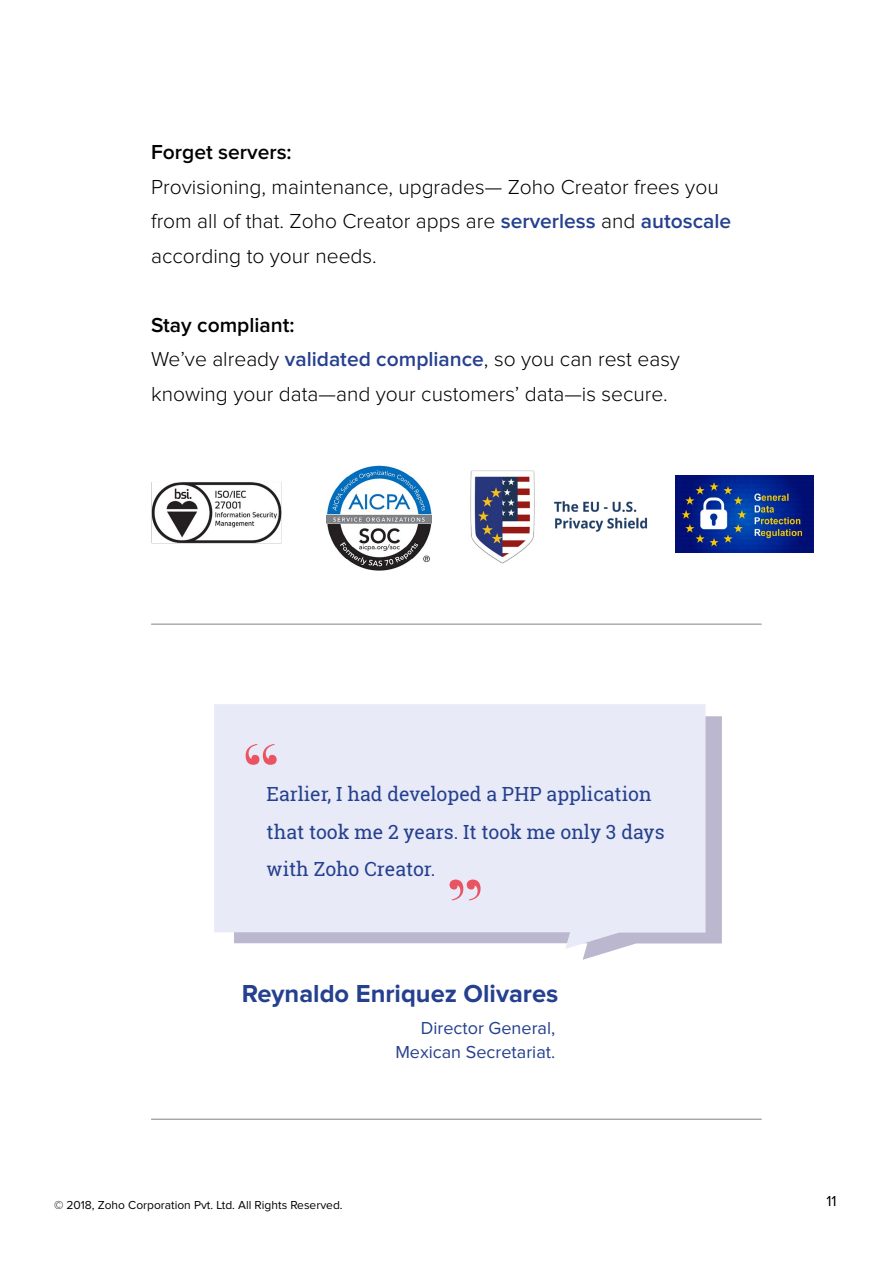
<style>
.page{position:relative;width:893px;height:1263px;background:#fff}
.page>*{position:absolute;margin:0;border:0;box-sizing:border-box;transform-origin:0 0}
.t1{font:700 72px "Bodoni Svty Two ITCTT";color:#ea5361}
.t2{font:700 25.5px "Proxima Nova";color:#25408f}
.t3{font:300 21px/34.5px "Proxima Nova";color:#000}
.t4{font:600 21px "Proxima Nova";color:#000}
.t5{font:19.5px/37.5px "Roboto Slab";color:#25408f}
.t6{font:18px "Proxima Nova";color:#25408f}
.t7{font:15px "Proxima Nova";color:#000}
.t8{font:12px "Proxima Nova";color:#000}
.s1{font-weight:600;color:#25408f}
</style>
<div class="page">
<img style="left:151px;top:482px;width:131px;height:62px">
<img style="left:326px;top:466px;width:105px;height:104px">
<img style="left:470px;top:470px;width:178px;height:93px">
<img style="left:676px;top:475px;width:138px;height:78px">
<hr style="left:151px;top:624px;width:611px;height:1px;background:#000">
<svg style="left:582px;top:716px;width:140px;height:244px;fill:#bab7ce"></svg>
<div style="left:214px;top:704px;width:491px;height:245px;background:#e8ebf7"></div>
<hr style="left:151px;top:1119px;width:611px;height:1px;background:#000">
<p class="t4" style="left:151px;top:142px;width:142px">Forget servers:</p>
<p class="t3" style="left:151px;top:170px;width:582px">Provisioning, maintenance, upgrades— Zoho Creator frees you from all of that. Zoho Creator apps are <span class="s1">serverless</span> and <span class="s1">autoscale </span>according to your needs.</p>
<p class="t4" style="left:151px;top:315px;width:145px">Stay compliant:</p>
<p class="t3" style="left:151px;top:343px;width:530px">We’ve already <span class="s1">validated compliance</span>, so you can rest easy</p>
<p class="t3" style="left:151px;top:377px;width:518px">knowing your data—and your customers’ data—is secure.</p>
<p class="t1" style="left:241px;top:710px;width:42px">“</p>
<p class="t5" style="left:267px;top:775px;width:399px">Earlier, I had developed a PHP application that took me 2 years. It took me only 3 days with Zoho Creator.</p>
<p class="t1" style="left:485px;top:934px;width:42px;rotate:-180deg">“</p>
<p class="t2" style="left:242px;top:982px;width:318px">Reynaldo Enriquez Olivares</p>
<p class="t6" style="left:421px;top:1019px;width:136px">Director General,</p>
<p class="t6" style="left:395px;top:1043px;width:161px">Mexican Secretariat.</p>
<p class="t8" style="left:54px;top:1199px;width:290px">© 2018, Zoho Corporation Pvt. Ltd. All Rights Reserved.</p>
<p class="t7" style="left:826px;top:1194px;width:12px">11</p>
</div>
